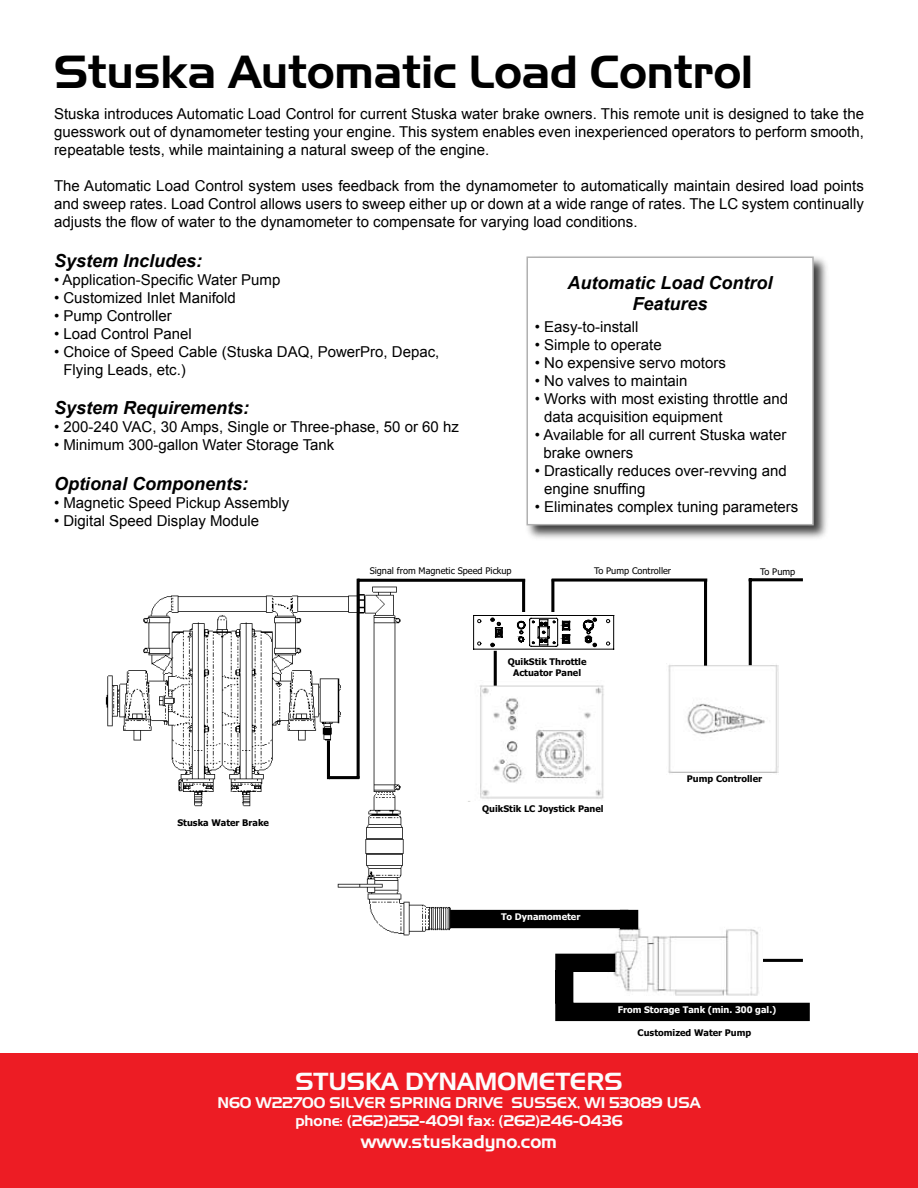
<style>
.page{position:relative;width:918px;height:1188px;background:#fff}
.page>*{position:absolute;margin:0;border:0;box-sizing:border-box;transform-origin:0 0}
.t1{font:45px "Aero Regular SWFTE";color:#000}
.t2{font:24px "Aero Regular SWFTE";color:#fcfcfc}
.t3{font:italic 700 18px/21.6px "Arial";color:#000;text-align:center}
.t4{font:18px "Aero Regular SWFTE";color:#fcfcfc}
.t5{font:15px/18px "Arial";color:#000}
.t6{font:15px/18px "Aero Regular SWFTE";color:#fcfcfc;text-align:center}
.t7{font:700 9.15px/10.9px "Tahoma";color:#000;text-align:center}
.t8{font:9.15px "Tahoma";color:#000}
.t9{font:700 9.15px "Tahoma";color:#fff}
</style>
<div class="page">
<div style="left:0;top:1053px;width:918px;height:135px;background:#ed1c24"></div>
<div style="left:523px;top:254px;width:307px;height:288px;background:#000;opacity:.75"></div>
<div style="left:527px;top:257px;width:286px;height:268px;background:#fff"></div>
<div style="left:526px;top:256px;width:288px;height:269px;border:2px solid #b1b1b1"></div>
<img style="left:105px;top:578px;width:415px;height:358px">
<hr style="left:760px;top:959px;width:43px;height:3px;background:#000">
<img style="left:607px;top:909px;width:155px;height:94px">
<div style="left:555px;top:954px;width:60px;height:18px;background:#000"></div>
<hr style="left:329px;top:796px;width:1px;height:41px;background:#fff">
<div style="left:620px;top:910px;width:18px;height:19px;background:#000"></div>
<div style="left:450px;top:910px;width:178px;height:18px;background:#000"></div>
<img style="left:668px;top:663px;width:111px;height:111px">
<hr style="left:327px;top:740px;width:3px;height:39px;background:#000">
<hr style="left:329px;top:776px;width:30px;height:3px;background:#000">
<hr style="left:357px;top:579px;width:3px;height:200px;background:#000">
<hr style="left:358px;top:579px;width:167px;height:3px;background:#000">
<svg style="left:552px;top:578px;width:155px;height:4px"></svg>
<hr style="left:704px;top:581px;width:3px;height:85px;background:#000">
<hr style="left:749px;top:579px;width:3px;height:86px;background:#000">
<hr style="left:749px;top:578px;width:54px;height:3px;background:#000">
<div style="left:555px;top:1003px;width:255px;height:18px;background:#000"></div>
<div style="left:555px;top:970px;width:18px;height:33px;background:#000"></div>
<hr style="left:551px;top:579px;width:3px;height:35px;background:#000">
<hr style="left:522px;top:579px;width:3px;height:35px;background:#000">
<img style="left:466px;top:680px;width:138px;height:121px">
<svg style="left:471px;top:613px;width:144px;height:38px"></svg>
<hr style="left:494px;top:651px;width:3px;height:35px;background:#000">
<h1 class="t1" style="left:54px;top:45px;width:701px">Stuska Automatic Load Control</h1>
<p class="t5" style="left:54px;top:105px;width:812px;text-align:justify">Stuska introduces Automatic Load Control for current Stuska water brake owners. This remote unit is designed to take the guesswork out of dynamometer testing your engine. This system enables even inexperienced operators to perform smooth, repeatable tests, while maintaining a natural sweep of the engine.</p>
<p class="t5" style="left:54px;top:177px;width:811px;text-align:justify">The Automatic Load Control system uses feedback from the dynamometer to automatically maintain desired load points and sweep rates. Load Control allows users to sweep either up or down at a wide range of rates. The LC system continually adjusts the flow of water to the dynamometer to compensate for varying load conditions.</p>
<p class="t3" style="left:54px;top:250px;width:150px">System Includes:</p>
<p class="t5" style="left:54px;top:270px;width:228px">• Application-Specific Water Pump</p>
<p class="t5" style="left:54px;top:288px;width:183px">• Customized Inlet Manifold</p>
<p class="t5" style="left:54px;top:306px;width:119px">• Pump Controller</p>
<p class="t5" style="left:54px;top:324px;width:139px">• Load Control Panel</p>
<p class="t5" style="left:63px;top:342px;width:377px;text-indent:-9px">• Choice of Speed Cable (Stuska DAQ, PowerPro, Depac,<br>Flying Leads, etc.)</p>
<p class="t3" style="left:54px;top:398px;width:197px">System Requirements:</p>
<p class="t5" style="left:54px;top:418px;width:406px">• 200-240 VAC, 30 Amps, Single or Three-phase, 50 or 60 hz</p>
<p class="t5" style="left:54px;top:436px;width:282px">• Minimum 300-gallon Water Storage Tank</p>
<p class="t3" style="left:54px;top:473px;width:196px">Optional Components:</p>
<p class="t5" style="left:54px;top:494px;width:237px">• Magnetic Speed Pickup Assembly</p>
<p class="t5" style="left:54px;top:512px;width:207px">• Digital Speed Display Module</p>
<p class="t3" style="left:568px;top:272px;width:207px">Automatic Load Control<br>Features</p>
<p class="t5" style="left:535px;top:318px;width:105px">• Easy-to-install</p>
<p class="t5" style="left:535px;top:336px;width:128px">• Simple to operate</p>
<p class="t5" style="left:535px;top:354px;width:193px">• No expensive servo motors</p>
<p class="t5" style="left:535px;top:372px;width:154px">• No valves to maintain</p>
<p class="t5" style="left:544px;top:390px;width:245px;text-indent:-9px">• Works with most existing throttle and data acquisition equipment</p>
<p class="t5" style="left:543px;top:426px;width:245px;text-indent:-9px">• Available for all current Stuska water brake owners</p>
<p class="t5" style="left:544px;top:462px;width:244px;text-indent:-9px">• Drastically reduces over-revving and engine snuffing</p>
<p class="t5" style="left:535px;top:498px;width:265px">• Eliminates complex tuning parameters</p>
<p class="t8" style="left:370px;top:565px;width:144px">Signal from Magnetic Speed Pickup</p>
<p class="t8" style="left:594px;top:564px;width:79px">To Pump Controller</p>
<p class="t8" style="left:760px;top:566px;width:37px">To Pump</p>
<p class="t7" style="left:178px;top:816px;width:93px">Stuska Water Brake</p>
<p class="t7" style="left:508px;top:655px;width:80px">QuikStik Throttle<br>Actuator Panel</p>
<p class="t7" style="left:482px;top:802px;width:123px">QuikStik LC Joystick Panel</p>
<p class="t7" style="left:687px;top:772px;width:77px">Pump Controller</p>
<p class="t9" style="left:501px;top:911px;width:81px">To Dynamometer</p>
<p class="t9" style="left:618px;top:1003px;width:160px">From Storage Tank (min. 300 gal.)</p>
<p class="t7" style="left:638px;top:1026px;width:115px">Customized Water Pump</p>
<h2 class="t2" style="left:295px;top:1067px;width:329px">STUSKA DYNAMOMETERS</h2>
<p class="t6" style="left:217px;top:1093px;width:485px">N60 W22700 SILVER SPRING DRIVE SUSSEX, WI 53089 USA phone: (262)252-4091 fax: (262)246-0436</p>
<p class="t4" style="left:361px;top:1130px;width:198px">www.stuskadyno.com</p>
</div>
